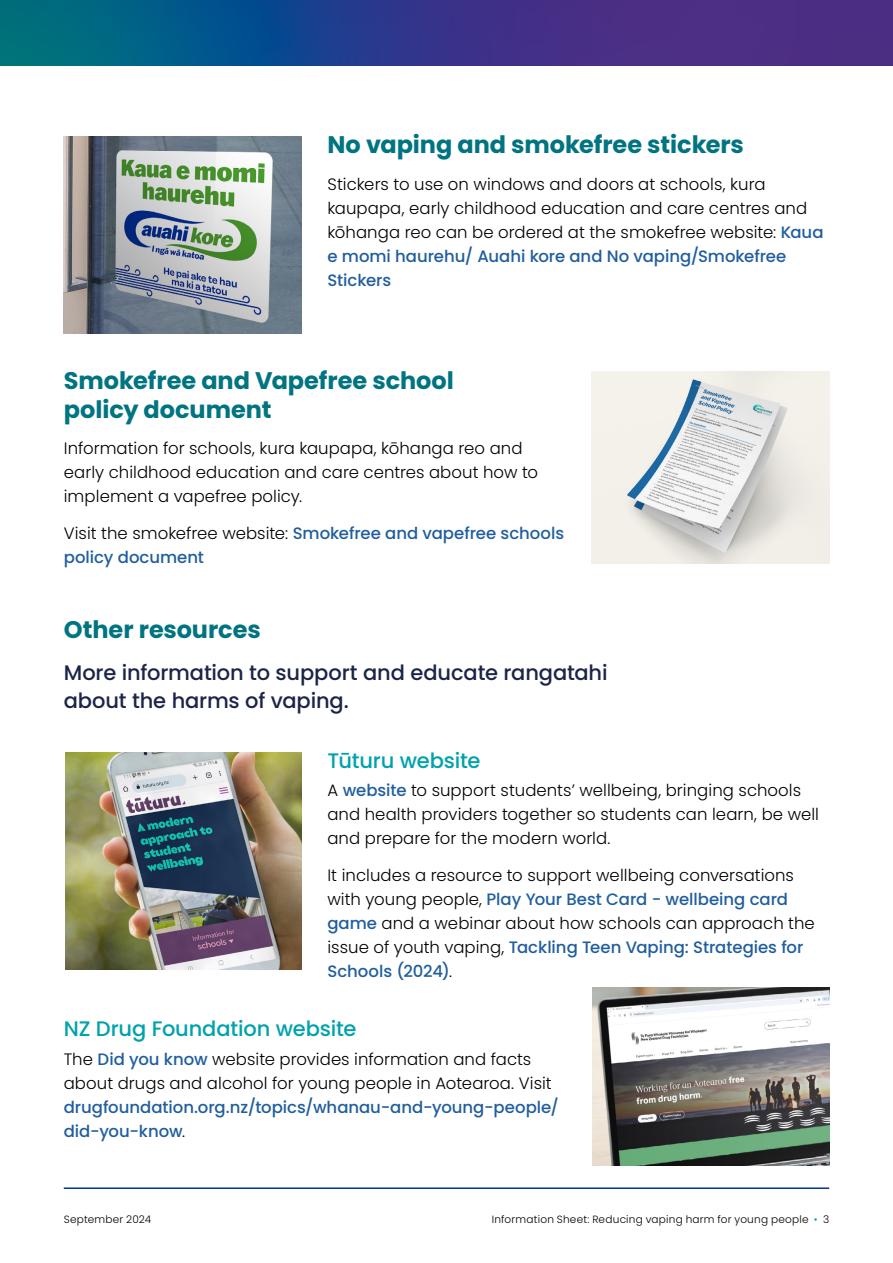
<style>
.page{position:relative;width:893px;height:1263px;background:#fff}
.page>*{position:absolute;margin:0;border:0;box-sizing:border-box;transform-origin:0 0}
.t1{font:700 24px/28.5px "Poppins";letter-spacing:-.005em;color:#007481}
.t2{font:500 21px/28.5px "Poppins";letter-spacing:-.01em;color:#1c2549}
.t3{font:500 21px "Poppins";letter-spacing:-.01em;color:#00a2ac}
.t4{font:300 16.5px/24px "Poppins";letter-spacing:.005em;color:#000}
.t5{font:500 16.5px/24px "Poppins";color:#215e9e}
.t6{font:300 10.5px "Poppins";letter-spacing:.02em;color:#000}
.s1{font-weight:500;color:#215e9e}
.s2{font-weight:300;color:#000}
.s3{color:#00a2ac}
</style>
<div class="page">
<hr style="left:64px;top:1187px;width:765px;height:2px;background:#039">
<svg style="left:0;top:0;width:893px;height:66px;background:#2a4086"></svg>
<img style="left:64px;top:136px;width:238px;height:198px">
<img style="left:591px;top:371px;width:238px;height:192px">
<img style="left:65px;top:753px;width:237px;height:217px">
<img style="left:592px;top:987px;width:237px;height:178px">
<h1 class="t1" style="left:327px;top:130px;width:418px">No vaping and smokefree stickers</h1>
<p class="t4" style="left:327px;top:172px;width:498px">Stickers to use on windows and doors at schools, kura kaupapa, early childhood education and care centres and kōhanga reo can be ordered at the smokefree website: <span class="s1">Kaua e momi haurehu/ Auahi kore and No vaping/Smokefree Stickers</span></p>
<h1 class="t1" style="left:64px;top:367px;width:391px">Smokefree and Vapefree school policy document</h1>
<p class="t4" style="left:64px;top:437px;width:476px">Information for schools, kura kaupapa, kōhanga reo and early childhood education and care centres about how to implement a vapefree policy.</p>
<p class="t5" style="left:64px;top:521px;width:502px"><span class="s2">Visit the smokefree website:</span> Smokefree and vapefree schools policy document</p>
<h1 class="t1" style="left:64px;top:616px;width:198px">Other resources</h1>
<p class="t2" style="left:64px;top:658px;width:545px">More information to support and educate rangatahi about the harms of vaping.</p>
<p class="t3" style="left:327px;top:748px;width:155px">Tūturu website</p>
<p class="t4" style="left:327px;top:778px;width:493px">A <span class="s1">website</span> to support students’ wellbeing, bringing schools and health providers together so students can learn, be well and prepare for the modern world.</p>
<p class="t4" style="left:327px;top:863px;width:489px">It includes a resource to support wellbeing conversations with young people, <span class="s1">Play Your Best Card - wellbeing card game</span> and a webinar about how schools can approach the issue of youth vaping, <span class="s1">Tackling Teen Vaping: Strategies for Schools (2024)</span>.</p>
<p class="t3" style="left:64px;top:1017px;width:294px">NZ Drug Foundation website</p>
<p class="t4" style="left:64px;top:1047px;width:489px">The <span class="s1">Did you know</span> website provides information and facts about drugs and alcohol for young people in Aotearoa. Visit</p>
<p class="t5" style="left:64px;top:1095px;width:497px">drugfoundation.org.nz/topics/whanau-and-young-people/ did-you-know<span class="s2">.</span></p>
<p class="t6" style="left:64px;top:1213px;width:89px">September 2024</p>
<p class="t6" style="left:492px;top:1213px;width:339px">Information Sheet: Reducing vaping harm for young people <span class="s3">•</span> 3</p>
</div>
